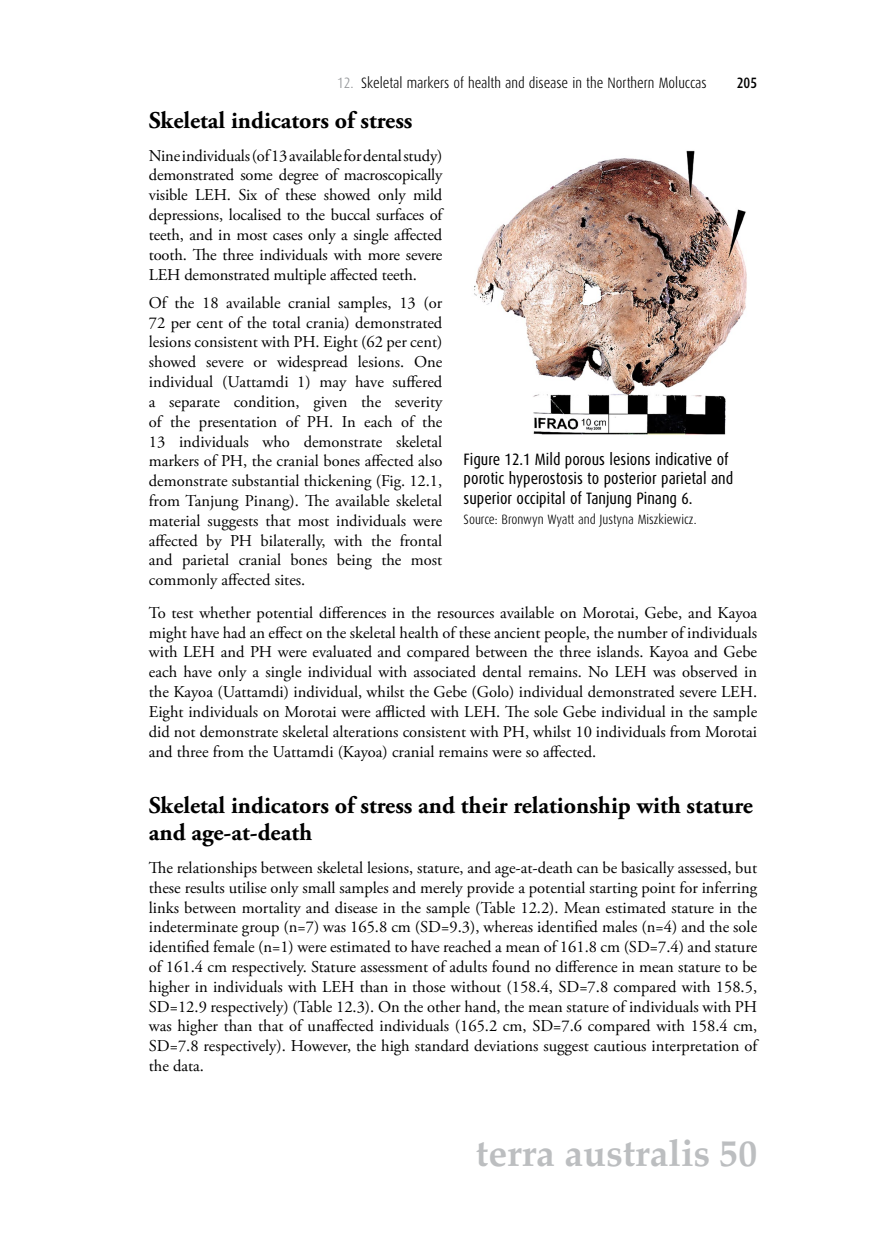
<style>
.page{position:relative;width:872px;height:1234px;background:#fff}
.page>*{position:absolute;margin:0;border:0;box-sizing:border-box;transform-origin:0 0}
.t1{font:700 37.5px "Palatino";color:#bcbec0}
.t2{font:700 24px/27px "Adobe Garamond Pro";color:#000}
.t3{font:16.5px/19.8px "Adobe Garamond Pro";color:#000;text-align:justify}
.t4{font:16.5px/19.5px "Dax Condensed";color:#000}
.t5{font:300 15px "Dax Condensed";color:#000}
.t6{font:500 15px "Dax Condensed";color:#000}
.t7{font:300 13.5px "Dax Condensed";color:#000}
.s1{color:#939598}
</style>
<div class="page">
<img style="left:474px;top:150px;width:273px;height:285px">
<p class="t5" style="left:337px;top:75px;width:371px"><span class="s1">12.</span> Skeletal markers of health and disease in the Northern Moluccas</p>
<p class="t6" style="left:736px;top:75px;width:22px">205</p>
<h2 class="t2" style="left:149px;top:107px;width:265px">Skeletal indicators of stress</h2>
<p class="t3" style="left:149px;top:146px;width:295px">Nine individuals (of 13 available for dental study) demonstrated some degree of macroscopically visible LEH. Six of these showed only mild depressions, localised to the buccal surfaces of teeth, and in most cases only a single affected tooth. The three individuals with more severe LEH demonstrated multiple affected teeth.</p>
<p class="t3" style="left:149px;top:293px;width:295px">Of the 18 available cranial samples, 13 (or 72 per cent of the total crania) demonstrated lesions consistent with PH. Eight (62 per cent) showed severe or widespread lesions. One individual (Uattamdi 1) may have suffered a separate condition, given the severity of the presentation of PH. In each of the 13 individuals who demonstrate skeletal markers of PH, the cranial bones affected also demonstrate substantial thickening (Fig. 12.1, from Tanjung Pinang). The available skeletal material suggests that most individuals were affected by PH bilaterally, with the frontal and parietal cranial bones being the most commonly affected sites.</p>
<p class="t4" style="left:463px;top:449px;width:271px">Figure 12.1 Mild porous lesions indicative of porotic hyperostosis to posterior parietal and superior occipital of Tanjung Pinang 6.</p>
<p class="t7" style="left:463px;top:512px;width:235px">Source: Bronwyn Wyatt and Justyna Miszkiewicz.</p>
<p class="t3" style="left:149px;top:603px;width:610px">To test whether potential differences in the resources available on Morotai, Gebe, and Kayoa might have had an effect on the skeletal health of these ancient people, the number of individuals with LEH and PH were evaluated and compared between the three islands. Kayoa and Gebe each have only a single individual with associated dental remains. No LEH was observed in the Kayoa (Uattamdi) individual, whilst the Gebe (Golo) individual demonstrated severe LEH.<br>Eight individuals on Morotai were afflicted with LEH. The sole Gebe individual in the sample did not demonstrate skeletal alterations consistent with PH, whilst 10 individuals from Morotai and three from the Uattamdi (Kayoa) cranial remains were so affected.</p>
<h2 class="t2" style="left:149px;top:792px;width:605px">Skeletal indicators of stress and their relationship with stature and age-at-death</h2>
<p class="t3" style="left:149px;top:858px;width:610px">The relationships between skeletal lesions, stature, and age-at-death can be basically assessed, but these results utilise only small samples and merely provide a potential starting point for inferring links between mortality and disease in the sample (Table 12.2). Mean estimated stature in the indeterminate group (n=7) was 165.8 cm (SD=9.3), whereas identified males (n=4) and the sole identified female (n=1) were estimated to have reached a mean of 161.8 cm (SD=7.4) and stature of 161.4 cm respectively. Stature assessment of adults found no difference in mean stature to be higher in individuals with LEH than in those without (158.4, SD=7.8 compared with 158.5, SD=12.9 respectively) (Table 12.3). On the other hand, the mean stature of individuals with PH was higher than that of unaffected individuals (165.2 cm, SD=7.6 compared with 158.4 cm, SD=7.8 respectively). However, the high standard deviations suggest cautious interpretation of the data.</p>
<h1 class="t1" style="left:476px;top:1120px;width:283px">terra australis 50</h1>
</div>
